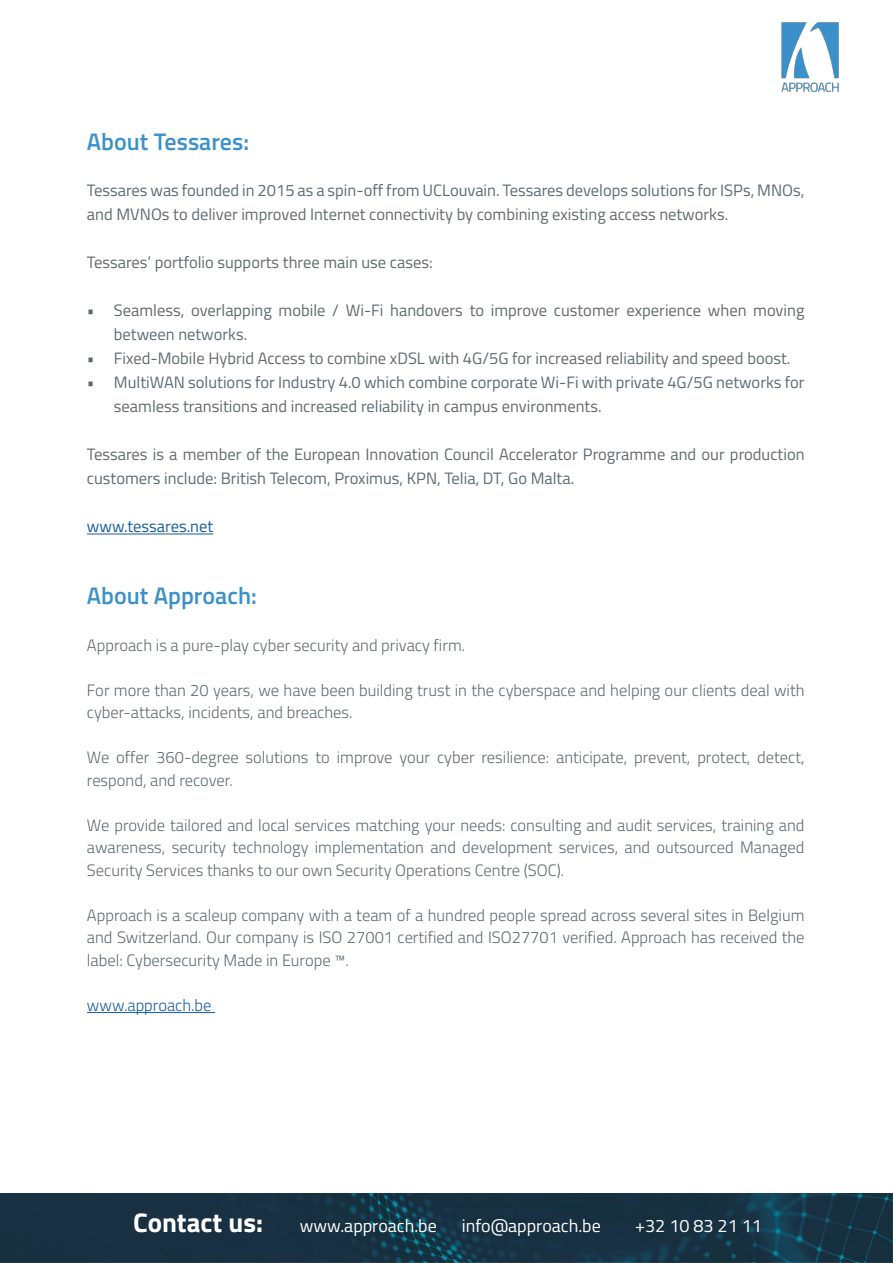
<style>
.page{position:relative;width:893px;height:1263px;background:#fff}
.page>*{position:absolute;margin:0;border:0;box-sizing:border-box;transform-origin:0 0}
.t1{font:700 27px "Titillium Web";color:#fff}
.t2{font:600 24px "Titillium Web";color:#3c91c8}
.t3{font:18px "Titillium Web";color:#fff}
.t4{font:300 16.5px/22.5px "Titillium Web";color:#606a70}
.t5{font:16.5px/24px "Titillium Web";color:#606a70}
.t6{font:16.5px "Titillium Web";color:#175d9e}
.t7{font:300 16.5px "Titillium Web";color:#175d9e}
</style>
<div class="page">
<hr style="left:87px;top:534px;width:126px;height:1px;background:#175d9e">
<hr style="left:87px;top:1012px;width:128px;height:1px;background:#175d9e">
<img style="left:0;top:1193px;width:893px;height:70px">
<svg style="left:0;top:1193px;width:891px;height:68px;fill:#183041"></svg>
<img style="left:782px;top:23px;width:57px;height:68px">
<p class="t2" style="left:87px;top:123px;width:164px">About Tessares:</p>
<p class="t5" style="left:87px;top:178px;width:719px">Tessares was founded in 2015 as a spin-off from UCLouvain. Tessares develops solutions for ISPs, MNOs, and MVNOs to deliver improved Internet connectivity by combining existing access networks.</p>
<p class="t5" style="left:87px;top:250px;width:347px">Tessares’ portfolio supports three main use cases:</p>
<p class="t5" style="left:114px;top:298px;width:692px;text-indent:-27px">• Seamless, overlapping mobile / Wi-Fi handovers to improve customer experience when moving between networks.</p>
<p class="t5" style="left:87px;top:346px;width:705px">• Fixed-Mobile Hybrid Access to combine xDSL with 4G/5G for increased reliability and speed boost.</p>
<p class="t5" style="left:114px;top:370px;width:692px;text-indent:-27px">• MultiWAN solutions for Industry 4.0 which combine corporate Wi-Fi with private 4G/5G networks for seamless transitions and increased reliability in campus environments.</p>
<p class="t5" style="left:87px;top:442px;width:719px">Tessares is a member of the European Innovation Council Accelerator Programme and our production customers include: British Telecom, Proximus, KPN, Telia, DT, Go Malta.</p>
<p class="t6" style="left:87px;top:515px;width:128px">www.tessares.net</p>
<p class="t2" style="left:87px;top:578px;width:171px">About Approach:</p>
<p class="t4" style="left:87px;top:633px;width:380px">Approach is a pure-play cyber security and privacy firm.</p>
<p class="t4" style="left:87px;top:678px;width:719px">For more than 20 years, we have been building trust in the cyberspace and helping our clients deal with cyber-attacks, incidents, and breaches.</p>
<p class="t4" style="left:87px;top:746px;width:719px">We offer 360-degree solutions to improve your cyber resilience: anticipate, prevent, protect, detect, respond, and recover.</p>
<p class="t4" style="left:87px;top:813px;width:719px;text-align:justify">We provide tailored and local services matching your needs: consulting and audit services, training and awareness, security technology implementation and development services, and outsourced Managed Security Services thanks to our own Security Operations Centre (SOC).</p>
<p class="t4" style="left:87px;top:903px;width:719px;text-align:justify">Approach is a scaleup company with a team of a hundred people spread across several sites in Belgium and Switzerland. Our company is ISO 27001 certified and ISO27701 verified. Approach has received the label: Cybersecurity Made in Europe ™.</p>
<p class="t7" style="left:87px;top:993px;width:126px">www.approach.be</p>
<p class="t1" style="left:133px;top:1202px;width:131px">Contact us:</p>
<p class="t3" style="left:300px;top:1212px;width:139px">www.approach.be</p>
<p class="t3" style="left:462px;top:1212px;width:141px">info@approach.be</p>
<p class="t3" style="left:635px;top:1212px;width:128px">+32 10 83 21 11</p>
</div>
